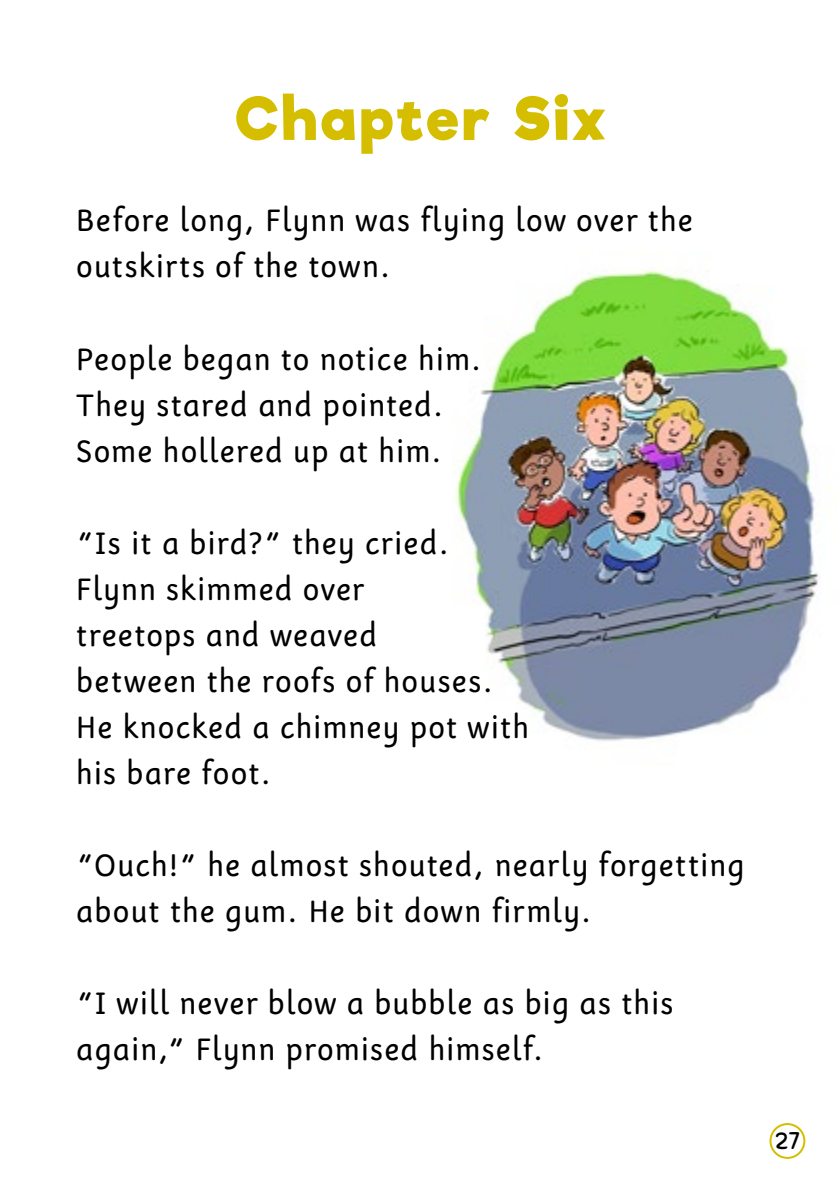
<style>
.page{position:relative;width:840px;height:1191px;background:#fff}
.page>*{position:absolute;margin:0;border:0;box-sizing:border-box;transform-origin:0 0}
.t1{font:700 57.6px "Riffic";letter-spacing:.075em;color:#d5be00}
.t2{font:28px/46px "Fabula 2015";letter-spacing:.06em;color:#000}
.t3{font:23.6px "Sniglet";color:#000}
</style>
<div class="page">
<img style="left:455px;top:270px;width:364px;height:471px">
<div style="left:769px;top:1123px;width:35px;height:35px;border:2px solid #d5be00;border-radius:50%"></div>
<h1 class="t1" style="left:236px;top:82px;width:370px">Chapter Six</h1>
<p class="t2" style="left:77px;top:198px;width:617px">Before long, Flynn was flying low over the outskirts of the town.</p>
<p class="t2" style="left:77px;top:336px;width:406px">People began to notice him.<br>They stared and pointed.<br>Some hollered up at him.</p>
<p class="t2" style="left:77px;top:520px;width:453px">“Is it a bird?” they cried.<br>Flynn skimmed over<br>treetops and weaved<br>between the roofs of houses.<br>He knocked a chimney pot with his bare foot.</p>
<p class="t2" style="left:77px;top:842px;width:668px">“Ouch!” he almost shouted, nearly forgetting about the gum. He bit down firmly.</p>
<p class="t2" style="left:77px;top:980px;width:597px">“I will never blow a bubble as big as this again,” Flynn promised himself.</p>
<p class="t3" style="left:774px;top:1126px;width:26px">27</p>
</div>
